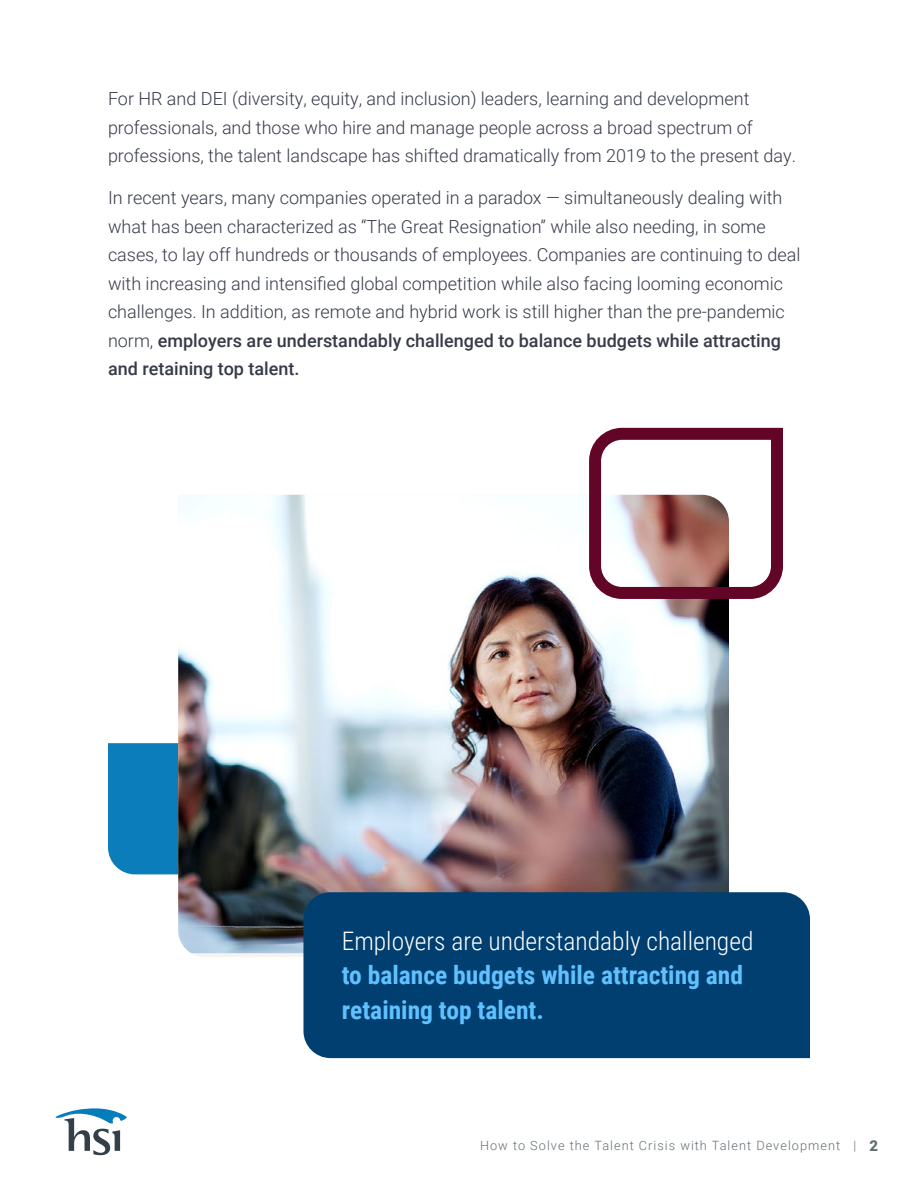
<style>
.page{position:relative;width:918px;height:1188px;background:#fff}
.page>*{position:absolute;margin:0;border:0;box-sizing:border-box;transform-origin:0 0}
.t1{font:700 25.5px/34.5px "Roboto Condensed";color:#60c1ff}
.t2{font:300 25.5px "Roboto Condensed";color:#fff}
.t3{font:300 18px/28.5px "Roboto";color:#363b48}
.t4{font:300 12.75px "Roboto";letter-spacing:.08em;color:#646f74}
.s1{font-weight:500}
.s2{font-weight:900;font-size:15px}
</style>
<div class="page">
<svg style="left:55px;top:1108px;width:72px;height:47px"></svg>
<div style="left:108px;top:743px;width:70px;height:131px;background:#0b7dbb"></div>
<img style="left:178px;top:495px;width:551px;height:458px">
<div style="left:303px;top:892px;width:507px;height:166px;background:#003f70"></div>
<svg style="left:583px;top:427px;width:200px;height:178px"></svg>
<p class="t3" style="left:108px;top:84px;width:690px">For HR and DEI (diversity, equity, and inclusion) leaders, learning and development professionals, and those who hire and manage people across a broad spectrum of professions, the talent landscape has shifted dramatically from 2019 to the present day.</p>
<p class="t3" style="left:108px;top:183px;width:694px">In recent years, many companies operated in a paradox — simultaneously dealing with what has been characterized as “The Great Resignation” while also needing, in some cases, to lay off hundreds or thousands of employees. Companies are continuing to deal with increasing and intensified global competition while also facing looming economic challenges. In addition, as remote and hybrid work is still higher than the pre-pandemic norm, <span class="s1">employers are understandably challenged to balance budgets while attracting and retaining top talent.</span></p>
<h1 class="t2" style="left:342px;top:923px;width:413px">Employers are understandably challenged</h1>
<h1 class="t1" style="left:342px;top:957px;width:403px">to balance budgets while attracting and retaining top talent.</h1>
<p class="t4" style="left:480px;top:1136px;width:399px">How to Solve the Talent Crisis with Talent Development | <span class="s2">2</span></p>
</div>
